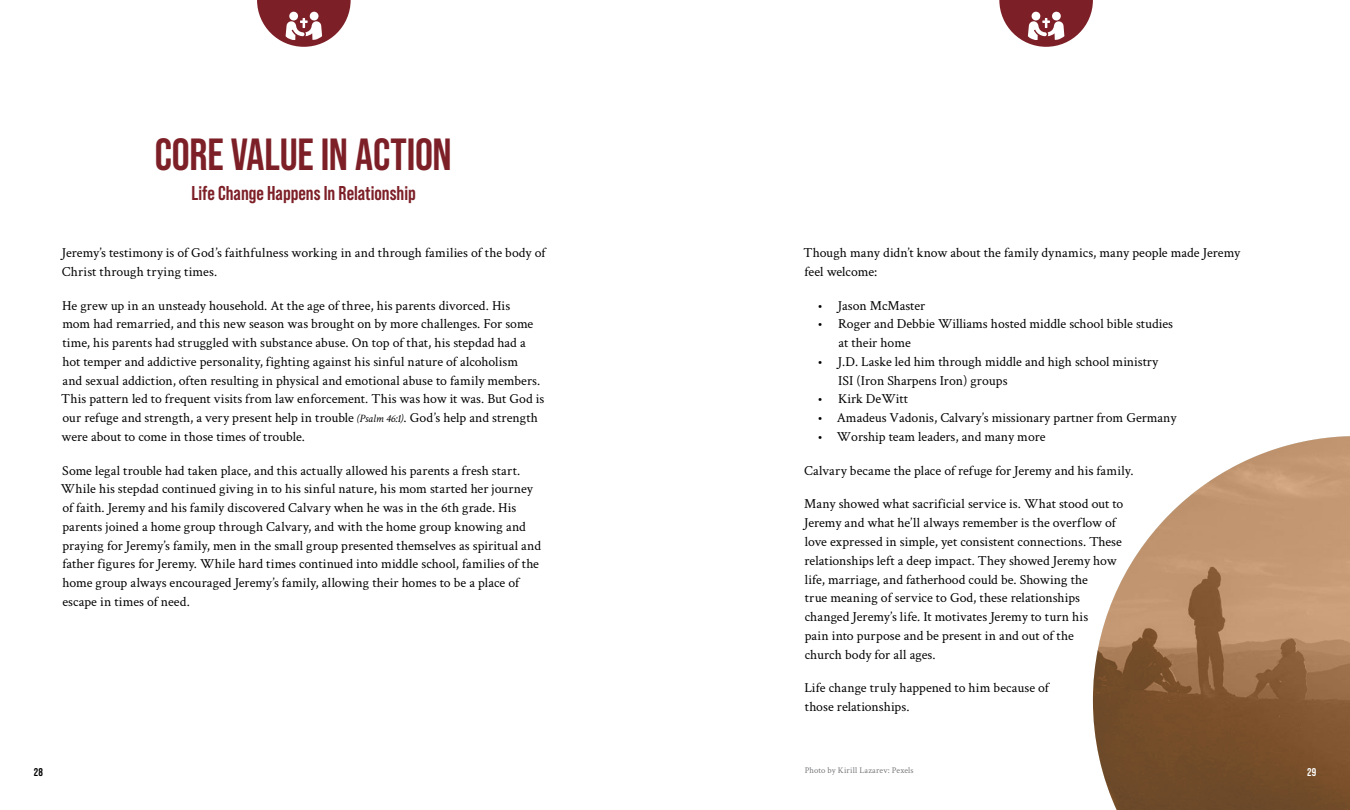
<style>
.page{position:relative;width:1350px;height:810px;background:#fff}
.page>*{position:absolute;margin:0;border:0;box-sizing:border-box;transform-origin:0 0}
.t1{font:700 45px "Bebas Neue Pro";letter-spacing:-.005em;color:#7d1f27}
.t2{font:700 20px "Bebas Neue Pro";color:#7d1f27}
.t3{font:13.75px/18.8px "Crimson Text";color:#000}
.t4{font:700 11.25px "Bebas Neue Pro";color:#000}
.t5{font:700 11.25px "Bebas Neue Pro";color:#fff}
.t6{font:8.75px "Crimson Text";letter-spacing:.02em;color:#77787b}
.s1{font-style:italic;font-size:11.25px}
</style>
<div class="page">
<svg style="left:257px;top:0;width:94px;height:47px"></svg>
<div style="left:289px;top:12px;width:9px;height:9px;background:#fff;border-radius:50%"></div>
<svg style="left:999px;top:0;width:94px;height:47px"></svg>
<div style="left:1031px;top:12px;width:10px;height:9px;background:#fff;border-radius:50%"></div>
<svg style="left:1093px;top:436px;width:257px;height:374px"></svg>
<h1 class="t1" style="left:155px;top:128px;width:298px">CORE VALUE IN ACTION</h1>
<h2 class="t2" style="left:192px;top:181px;width:226px">Life Change Happens In Relationship</h2>
<p class="t3" style="left:62px;top:243px;width:485px">Jeremy’s testimony is of God’s faithfulness working in and through families of the body of<br>Christ through trying times.</p>
<p class="t3" style="left:61px;top:295px;width:485px">He grew up in an unsteady household. At the age of three, his parents divorced. His<br>mom had remarried, and this new season was brought on by more challenges. For some time, his parents had struggled with substance abuse. On top of that, his stepdad had a hot temper and addictive personality, fighting against his sinful nature of alcoholism<br>and sexual addiction, often resulting in physical and emotional abuse to family members.<br>This pattern led to frequent visits from law enforcement. This was how it was. But God is our refuge and strength, a very present help in trouble <span class="s1">(Psalm 46:1)</span>. God’s help and strength were about to come in those times of trouble.</p>
<p class="t3" style="left:61px;top:460px;width:482px">Some legal trouble had taken place, and this actually allowed his parents a fresh start.<br>While his stepdad continued giving in to his sinful nature, his mom started her journey of faith. Jeremy and his family discovered Calvary when he was in the 6th grade. His parents joined a home group through Calvary, and with the home group knowing and praying for Jeremy’s family, men in the small group presented themselves as spiritual and father figures for Jeremy. While hard times continued into middle school, families of the home group always encouraged Jeremy’s family, allowing their homes to be a place of escape in times of need.</p>
<p class="t3" style="left:804px;top:243px;width:438px">Though many didn’t know about the family dynamics, many people made Jeremy feel welcome:</p>
<p class="t3" style="left:817px;top:295px;width:109px">• Jason McMaster</p>
<p class="t3" style="left:839px;top:314px;width:336px;text-indent:-21px">• Roger and Debbie Williams hosted middle school bible studies at their home</p>
<p class="t3" style="left:838px;top:352px;width:321px;text-indent:-21px">• J.D. Laske led him through middle and high school ministry<br>ISI (Iron Sharpens Iron) groups</p>
<p class="t3" style="left:817px;top:389px;width:92px">• Kirk DeWitt</p>
<p class="t3" style="left:817px;top:408px;width:361px">• Amadeus Vadonis, Calvary’s missionary partner from Germany</p>
<p class="t3" style="left:817px;top:427px;width:230px">• Worship team leaders, and many more</p>
<p class="t3" style="left:804px;top:460px;width:331px">Calvary became the place of refuge for Jeremy and his family.</p>
<p class="t3" style="left:804px;top:494px;width:321px">Many showed what sacrificial service is. What stood out to Jeremy and what he’ll always remember is the overflow of love expressed in simple, yet consistent connections. These relationships left a deep impact. They showed Jeremy how life, marriage, and fatherhood could be. Showing the<br>true meaning of service to God, these relationships changed Jeremy’s life. It motivates Jeremy to turn his<br>pain into purpose and be present in and out of the<br>church body for all ages.</p>
<p class="t3" style="left:804px;top:678px;width:246px">Life change truly happened to him because of those relationships.</p>
<p class="t6" style="left:805px;top:764px;width:110px">Photo by Kirill Lazarev: Pexels</p>
<p class="t4" style="left:34px;top:766px;width:11px">28</p>
<p class="t5" style="left:1307px;top:766px;width:11px">29</p>
</div>
